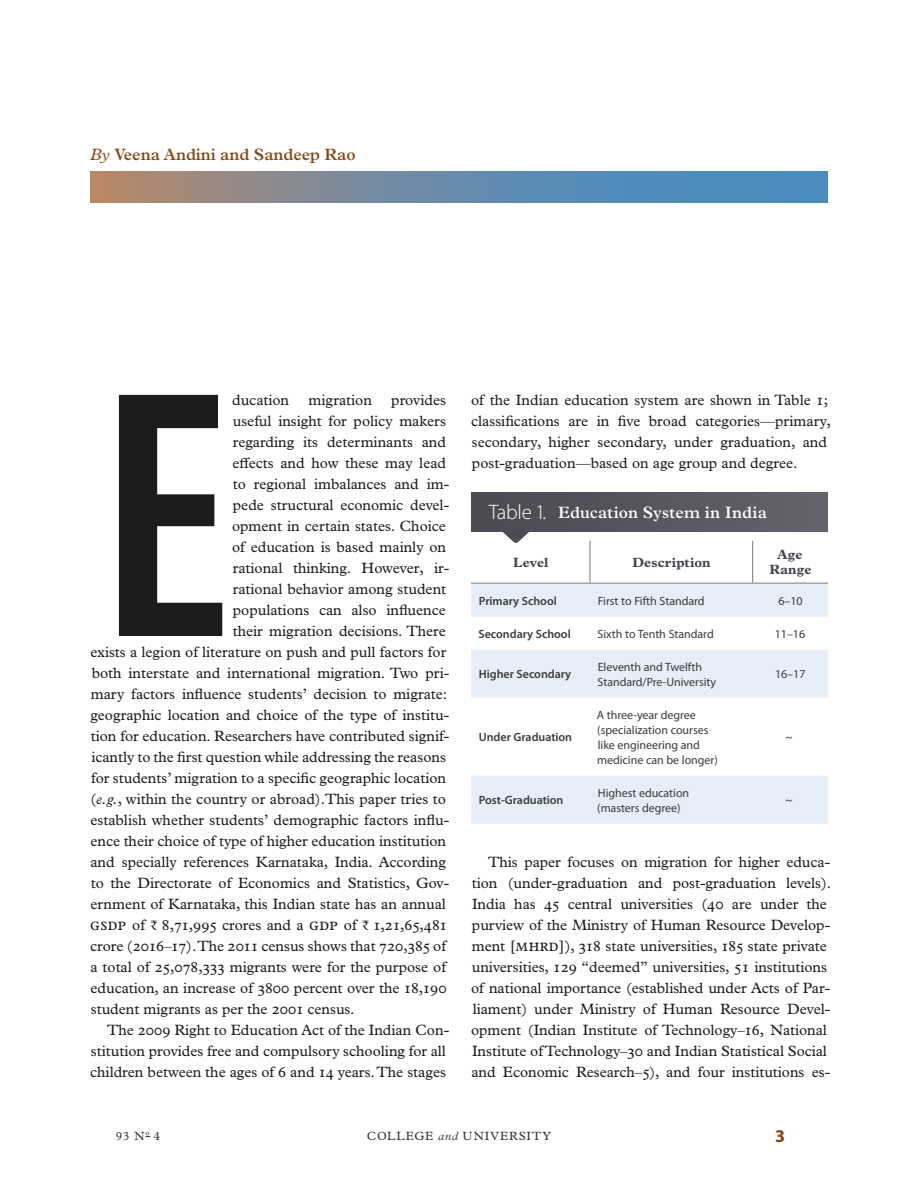
<style>
.page{position:relative;width:918px;height:1188px;background:#fff}
.page>*{position:absolute;margin:0;border:0;box-sizing:border-box;transform-origin:0 0}
.t1{font:600 condensed 357.75px "Myriad Pro";color:#1c1c1a}
.t2{font:700 18px "Myriad Pro";color:#86440f}
.t3{font:600 16.5px "Plantin MT Pro";letter-spacing:.005em;color:#fff}
.t4{font:600 16.5px "Plantin MT Pro";color:#86440f}
.t5{font:15px/21px "Plantin MT Pro";color:#1c1c1a}
.t6{font:700 13.5px/15px "Plantin MT Pro";letter-spacing:.01em;color:#44434a;text-align:center}
.t7{font:12px/15px "Myriad Pro";letter-spacing:-.005em;color:#3b3b40}
.t8{font:600 12px "Myriad Pro";letter-spacing:-.005em;color:#3b3b40}
.t9{font:12px "Plantin MT Pro";letter-spacing:.085em;color:#333237}
.s1{font-weight:400;font-style:italic}
.s2{font-style:italic}
.s3{font-size:16.5px}
.s4{font-family:"Minion Pro"}
.s5{font-family:"Myriad Pro";font-weight:300;font-size:21px}
.s6{font-weight:300;font-style:italic}
</style>
<div class="page">
<svg style="left:90px;top:196px;width:738px;height:6px;background:#6f8aa2"></svg>
<svg style="left:90px;top:171px;width:738px;height:25px;background:#6f8aa2"></svg>
<div style="left:471px;top:492px;width:357px;height:40px;background:linear-gradient(to right,#4a4950,#65626b)"></div>
<svg style="left:471px;top:584px;width:357px;height:240px;fill:#e6eef7"></svg>
<hr style="left:590px;top:583px;width:163px;height:1px;background:#8d878e">
<hr style="left:589px;top:541px;width:2px;height:42px;background:#8d878e">
<hr style="left:471px;top:583px;width:119px;height:1px;background:#8d878e">
<hr style="left:752px;top:541px;width:1px;height:42px;background:#8d878e">
<hr style="left:753px;top:583px;width:75px;height:1px;background:#8d878e">
<svg style="left:503px;top:532px;width:26px;height:11px"></svg>
<p class="t4" style="left:90px;top:144px;width:267px"><span class="s1">By</span> Veena Andini and Sandeep Rao</p>
<h1 class="t1" style="left:98px;top:322px;width:136px">E</h1>
<p class="t5" style="left:232px;top:390px;width:59px">ducation</p>
<p class="t5" style="left:309px;top:390px;width:65px">migration</p>
<p class="t5" style="left:391px;top:390px;width:56px">provides</p>
<p class="t5" style="left:233px;top:411px;width:215px">useful insight for policy makers</p>
<p class="t5" style="left:233px;top:432px;width:215px">regarding its determinants and</p>
<p class="t5" style="left:232px;top:453px;width:215px">effects and how these may lead</p>
<p class="t5" style="left:233px;top:474px;width:218px">to regional imbalances and im-</p>
<p class="t5" style="left:233px;top:495px;width:218px">pede structural economic devel-</p>
<p class="t5" style="left:232px;top:516px;width:215px">opment in certain states. Choice</p>
<p class="t5" style="left:232px;top:537px;width:216px">of education is based mainly on</p>
<p class="t5" style="left:233px;top:558px;width:218px">rational thinking. However, ir-</p>
<p class="t5" style="left:233px;top:579px;width:215px">rational behavior among student</p>
<p class="t5" style="left:233px;top:600px;width:214px">populations can also influence</p>
<p class="t5" style="left:233px;top:621px;width:215px">their migration decisions. There</p>
<p class="t5" style="left:90px;top:642px;width:357px">exists a legion of literature on push and pull factors for</p>
<p class="t5" style="left:92px;top:663px;width:359px">both interstate and international migration. Two pri-</p>
<p class="t5" style="left:91px;top:684px;width:358px">mary factors influence students’ decision to migrate:</p>
<p class="t5" style="left:90px;top:705px;width:360px">geographic location and choice of the type of institu-</p>
<p class="t5" style="left:91px;top:726px;width:360px">tion for education. Researchers have contributed signif-</p>
<p class="t5" style="left:91px;top:747px;width:356px">icantly to the first question while addressing the reasons</p>
<p class="t5" style="left:91px;top:768px;width:357px">for students’ migration to a specific geographic location</p>
<p class="t5" style="left:90px;top:789px;width:357px">(<span class="s2">e.g.</span>, within the country or abroad).This paper tries to</p>
<p class="t5" style="left:90px;top:810px;width:360px">establish whether students’ demographic factors influ-</p>
<p class="t5" style="left:90px;top:831px;width:357px">ence their choice of type of higher education institution</p>
<p class="t5" style="left:90px;top:852px;width:357px">and specially references Karnataka, India. According</p>
<p class="t5" style="left:91px;top:873px;width:360px">to the Directorate of Economics and Statistics, Gov-</p>
<p class="t5" style="left:90px;top:894px;width:357px">ernment of Karnataka, this Indian state has an annual</p>
<p class="t5" style="left:90px;top:915px;width:358px"><span class="s3">GSDP</span> of <span class="s4">₹</span> 8,71,995 crores and a <span class="s3">GDP</span> of <span class="s4">₹</span> 1,21,65,481</p>
<p class="t5" style="left:90px;top:936px;width:357px">crore (2016–17). The 2011 census shows that 720,385 of</p>
<p class="t5" style="left:90px;top:957px;width:357px">a total of 25,078,333 migrants were for the purpose of</p>
<p class="t5" style="left:90px;top:978px;width:358px">education, an increase of 3800 percent over the 18,190</p>
<p class="t5" style="left:91px;top:999px;width:265px">student migrants as per the 2001 census.</p>
<p class="t5" style="left:107px;top:1020px;width:344px">The 2009 Right to Education Act of the Indian Con-</p>
<p class="t5" style="left:91px;top:1041px;width:357px">stitution provides free and compulsory schooling for all</p>
<p class="t5" style="left:90px;top:1062px;width:357px">children between the ages of 6 and 14 years. The stages</p>
<p class="t5" style="left:471px;top:390px;width:361px">of the Indian education system are shown in Table 1; classifications are in five broad categories—primary, secondary, higher secondary, under graduation, and post-graduation—based on age group and degree.</p>
<p class="t3" style="left:489px;top:502px;width:280px"><span class="s5">Table 1.</span> Education System in India</p>
<p class="t6" style="left:513px;top:555px;width:37px">Level</p>
<p class="t6" style="left:632px;top:555px;width:80px">Description</p>
<p class="t6" style="left:769px;top:547px;width:44px">Age<br>Range</p>
<p class="t8" style="left:479px;top:594px;width:79px">Primary School</p>
<p class="t7" style="left:598px;top:593px;width:108px">First to Fifth Standard</p>
<p class="t7" style="left:778px;top:593px;width:26px">6–10</p>
<p class="t8" style="left:479px;top:627px;width:94px">Secondary School</p>
<p class="t7" style="left:598px;top:626px;width:118px">Sixth to Tenth Standard</p>
<p class="t7" style="left:775px;top:626px;width:32px">11–16</p>
<p class="t8" style="left:479px;top:668px;width:94px">Higher Secondary</p>
<p class="t7" style="left:598px;top:659px;width:120px">Eleventh and Twelfth<br>Standard/Pre-University</p>
<p class="t7" style="left:775px;top:667px;width:32px">16–17</p>
<p class="t8" style="left:479px;top:731px;width:95px">Under Graduation</p>
<p class="t7" style="left:597px;top:707px;width:122px">A three-year degree (specialization courses like engineering and medicine can be longer)</p>
<p class="t7" style="left:786px;top:730px;width:9px">~</p>
<p class="t8" style="left:479px;top:794px;width:86px">Post-Graduation</p>
<p class="t7" style="left:597px;top:785px;width:93px">Highest education (masters degree)</p>
<p class="t7" style="left:786px;top:793px;width:9px">~</p>
<p class="t5" style="left:471px;top:852px;width:362px;text-indent:17px">This paper focuses on migration for higher educa&shy;tion (under-graduation and post-graduation levels).<br>India has 45 central universities (40 are under the purview of the Ministry of Human Resource Develop&shy;ment [<span class="s3">MHRD</span>]), 318 state universities, 185 state private universities, 129 “deemed” universities, 51 institutions of national importance (established under Acts of Par&shy;liament) under Ministry of Human Resource Devel&shy;opment (Indian Institute of Technology–16, National Institute of Technology–30 and Indian Statistical Social and Economic Research–5), and four institutions es-</p>
<p class="t9" style="left:116px;top:1129px;width:46px">93 Nº 4</p>
<p class="t9" style="left:367px;top:1129px;width:186px">COLLEGE <span class="s6">and</span> UNIVERSITY</p>
<p class="t2" style="left:775px;top:1125px;width:11px">3</p>
</div>
